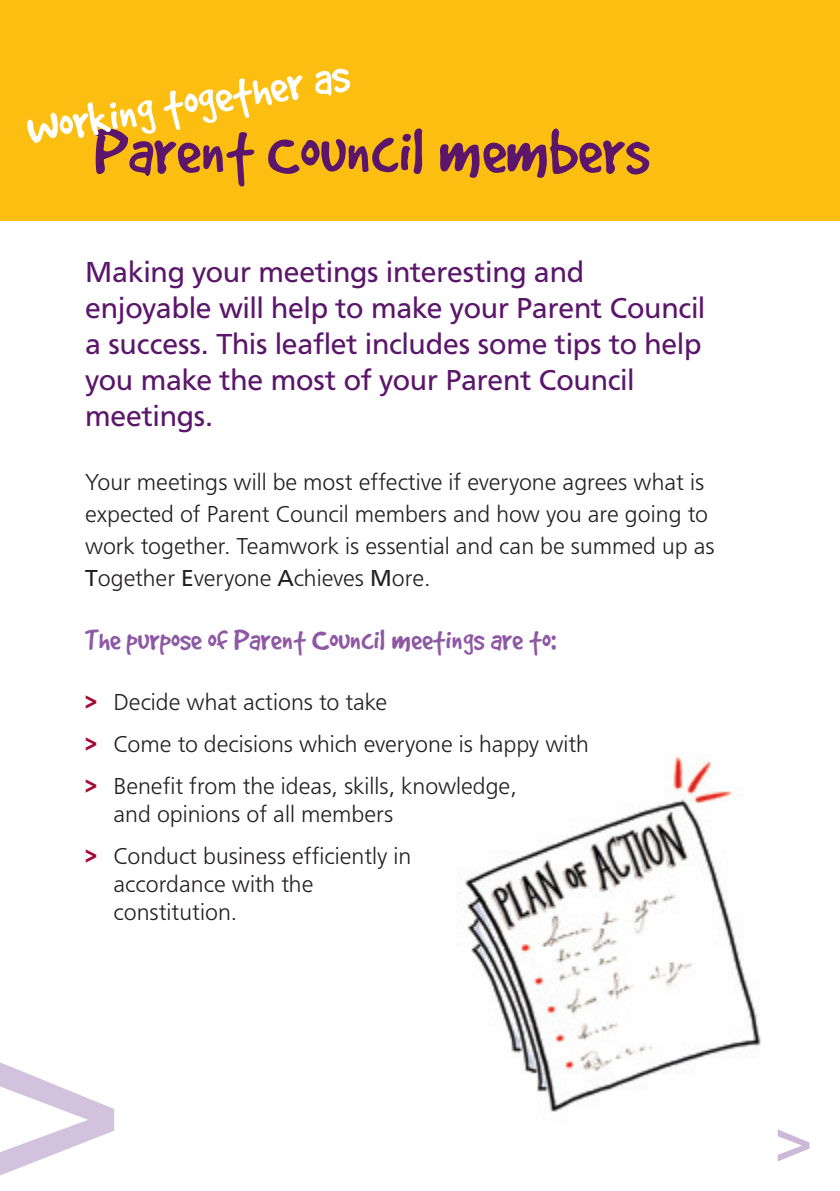
<style>
.page{position:relative;width:840px;height:1191px;background:#fff}
.page>*{position:absolute;margin:0;border:0;box-sizing:border-box;transform-origin:0 0}
.t1{font:71.2px "Good Dog Plain";color:#5b166b}
.t2{font:52px "Good Dog Plain";color:#fff}
.t3{font:32px "Good Dog Plain";color:#8e58a4}
.t4{font:30px/36px "Frutus T";color:#5b166b}
.t5{font:300 24px/32px "Frutus T";color:#231f20}
.s1{font-weight:400}
.s2{font-size:38px}
.s3{font-weight:700;color:#a30a34}
</style>
<div class="page">
<div style="left:0;top:0;width:839px;height:221px;background:#fdbe12"></div>
<svg style="left:0;top:1062px;width:114px;height:114px"></svg>
<svg style="left:792px;top:1135px;width:17px;height:21px"></svg>
<img style="left:459px;top:755px;width:302px;height:357px">
<p class="t2" style="left:23px;top:106px;width:328px;rotate:-10deg">Working together as</p>
<p class="t1" style="left:94px;top:117px;width:556px">Parent Council members</p>
<p class="t4" style="left:85px;top:253px;width:621px">Making your meetings interesting and enjoyable will help to make your Parent Council a success. This leaflet includes some tips to help you make the most of your Parent Council meetings.</p>
<p class="t5" style="left:85px;top:465px;width:630px">Your meetings will be most effective if everyone agrees what is expected of Parent Council members and how you are going to work together. Teamwork is essential and can be summed up as <span class="s1">T</span>ogether <span class="s1">E</span>veryone <span class="s1">A</span>chieves <span class="s1">M</span>ore.</p>
<p class="t3" style="left:85px;top:624px;width:472px">The purpose of Parent <span class="s2">C</span>ouncil meetings are to:</p>
<p class="t5" style="left:85px;top:680px;width:505px;line-height:42.2px"><span class="s3">&gt;</span> Decide what actions to take<br><span class="s3">&gt;</span> Come to decisions which everyone is happy with <span class="s3">&gt;</span> Benefit from the ideas, skills, knowledge,</p>
<p class="t5" style="left:85px;top:792px;width:327px;line-height:42.2px;text-align:center">and opinions of all members<br><span class="s3">&gt;</span> Conduct business efficiently in</p>
<p class="t5" style="left:113px;top:870px;width:201px;line-height:28px">accordance with the constitution.</p>
</div>
